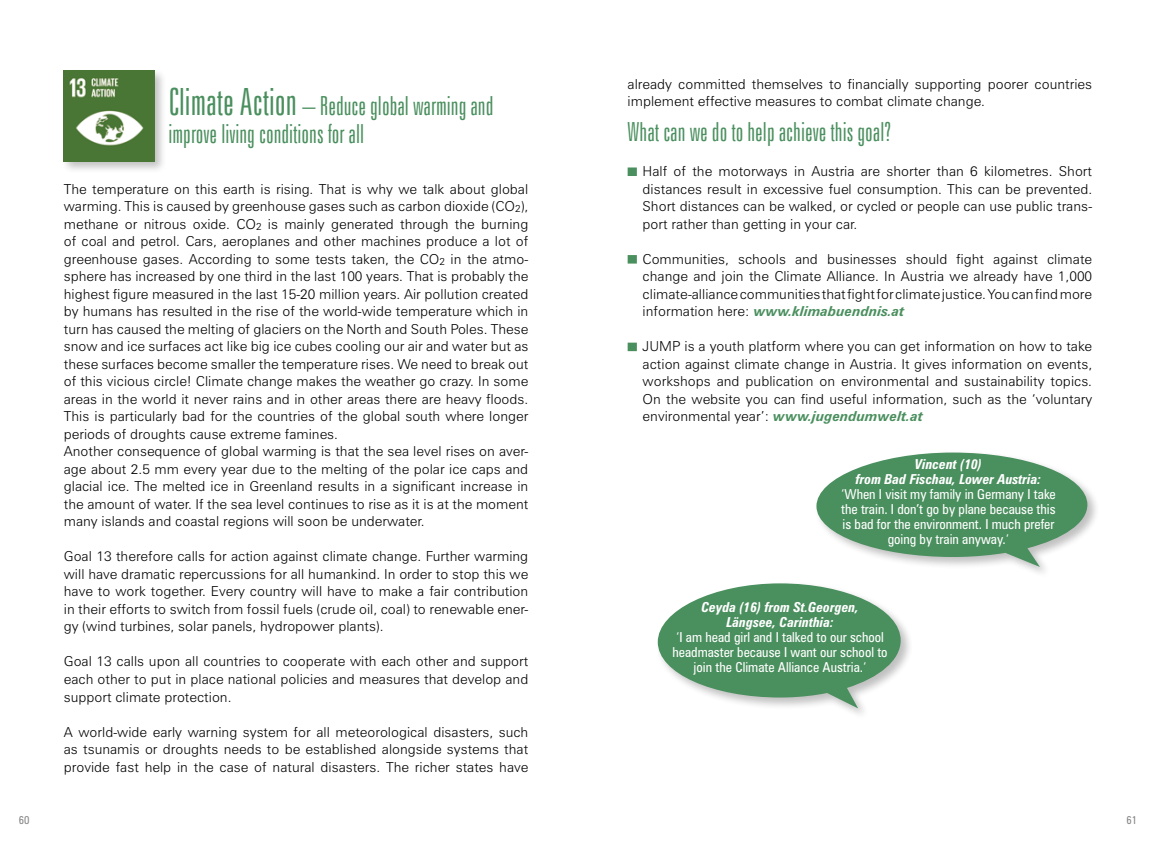
<style>
.page{position:relative;width:1156px;height:844px;background:#fff}
.page>*{position:absolute;margin:0;border:0;box-sizing:border-box;transform-origin:0 0}
.t1{font:300 extra-condensed 26.25px/27.5px "Zurich BT";color:#4a8f5e}
.t2{font:300 13.75px/17.5px "Zurich BT";color:#000;text-align:justify}
.t3{font:condensed 13.75px/15px "Zurich BT";color:#fff;text-align:center}
.t4{font:condensed 11.25px "Zurich BT";color:#878787}
.s1{font-size:37.5px}
.s2{font-weight:700;font-style:italic;color:#4a8f5e}
.s3{font-weight:700;font-style:italic}
.s4{font-weight:300;font-stretch:normal}
</style>
<div class="page">
<div style="left:61px;top:68px;width:106px;height:106px;background:#000;opacity:.25"></div>
<img style="left:64px;top:71px;width:90px;height:90px">
<svg style="left:627px;top:167px;width:9px;height:9px"></svg>
<svg style="left:627px;top:255px;width:9px;height:8px"></svg>
<svg style="left:627px;top:342px;width:9px;height:9px"></svg>
<div style="left:655px;top:580px;width:258px;height:140px;background:#000;opacity:.25"></div>
<svg style="left:657px;top:583px;width:243px;height:125px"></svg>
<div style="left:813px;top:450px;width:286px;height:128px;background:#000;opacity:.25"></div>
<svg style="left:816px;top:452px;width:271px;height:114px"></svg>
<h1 class="t1" style="left:168px;top:93px;width:326px"><span class="s1">Climate Action</span> – Reduce global warming and improve living conditions for all</h1>
<p class="t2" style="left:64px;top:180px;width:466px;text-align:left">The temperature on this earth is rising. That is why we talk about global warming. This is caused by greenhouse gases such as carbon dioxide (CO<sub>2</sub>), methane or nitrous oxide. CO<sub>2</sub> is mainly generated through the burning of coal and petrol. Cars, aeroplanes and other machines produce a lot of greenhouse gases. According to some tests taken, the CO<sub>2</sub> in the atmo&shy;sphere has increased by one third in the last 100 years. That is probably the highest figure measured in the last 15-20 million years. Air pollution created by humans has resulted in the rise of the world-wide temperature which in turn has caused the melting of glaciers on the North and South Poles. These snow and ice surfaces act like big ice cubes cooling our air and water but as these surfaces become smaller the temperature rises. We need to break out of this vicious circle! Climate change makes the weather go crazy. In some areas in the world it never rains and in other areas there are heavy floods.<br>This is particularly bad for the countries of the global south where longer periods of droughts cause extreme famines.<br>Another consequence of global warming is that the sea level rises on aver&shy;age about 2.5 mm every year due to the melting of the polar ice caps and glacial ice. The melted ice in Greenland results in a significant increase in the amount of water. If the sea level continues to rise as it is at the moment many islands and coastal regions will soon be underwater.</p>
<p class="t2" style="left:64px;top:547px;width:466px">Goal 13 therefore calls for action against climate change. Further warming will have dramatic repercussions for all humankind. In order to stop this we have to work together. Every country will have to make a fair contribution in their efforts to switch from fossil fuels (crude oil, coal) to renewable ener&shy;gy (wind turbines, solar panels, hydropower plants).</p>
<p class="t2" style="left:64px;top:652px;width:466px">Goal 13 calls upon all countries to cooperate with each other and support each other to put in place national policies and measures that develop and support climate protection.</p>
<p class="t2" style="left:64px;top:722px;width:466px">A world-wide early warning system for all meteorological disasters, such as tsunamis or droughts needs to be established alongside systems that provide fast help in the case of natural disasters. The richer states have</p>
<p class="t2" style="left:627px;top:75px;width:466px">already committed themselves to financially supporting poorer countries implement effective measures to combat climate change.</p>
<h1 class="t1" style="left:627px;top:118px;width:265px">What can we do to help achieve this goal?</h1>
<p class="t2" style="left:642px;top:162px;width:451px">Half of the motorways in Austria are shorter than 6 kilometres. Short distances result in excessive fuel consumption. This can be prevented.<br>Short distances can be walked, or cycled or people can use public trans&shy;port rather than getting in your car.</p>
<p class="t2" style="left:642px;top:250px;width:451px">Communities, schools and businesses should fight against climate change and join the Climate Alliance. In Austria we already have 1,000 climate-alliance communities that fight for climate justice. You can find more information here: <span class="s2">www.klimabuendnis.at</span></p>
<p class="t2" style="left:642px;top:337px;width:451px">JUMP is a youth platform where you can get information on how to take action against climate change in Austria. It gives information on events, workshops and publication on environmental and sustainability topics.<br>On the website you can find useful information, such as the ‘voluntary environmental year’: <span class="s2">www.jugendumwelt.at</span></p>
<p class="t3" style="left:840px;top:456px;width:216px"><span class="s3">Vincent (10)<br>from Bad Fischau, Lower Austria: </span><span class="s4">‘</span>When I visit my family in Germany I take the train. I don’t go by plane because this is bad for the environment. I much prefer going by train anyway.<span class="s4">‘</span></p>
<p class="t3" style="left:672px;top:599px;width:217px"><span class="s3">Ceyda (16) from St.Georgen,<br>Längsee, Carinthia:<br></span><span class="s4">‘</span>I am head girl and I talked to our school headmaster because I want our school to join the Climate Alliance Austria.<span class="s4">‘</span></p>
<p class="t4" style="left:19px;top:812px;width:12px">60</p>
<p class="t4" style="left:1126px;top:812px;width:12px">61</p>
</div>
